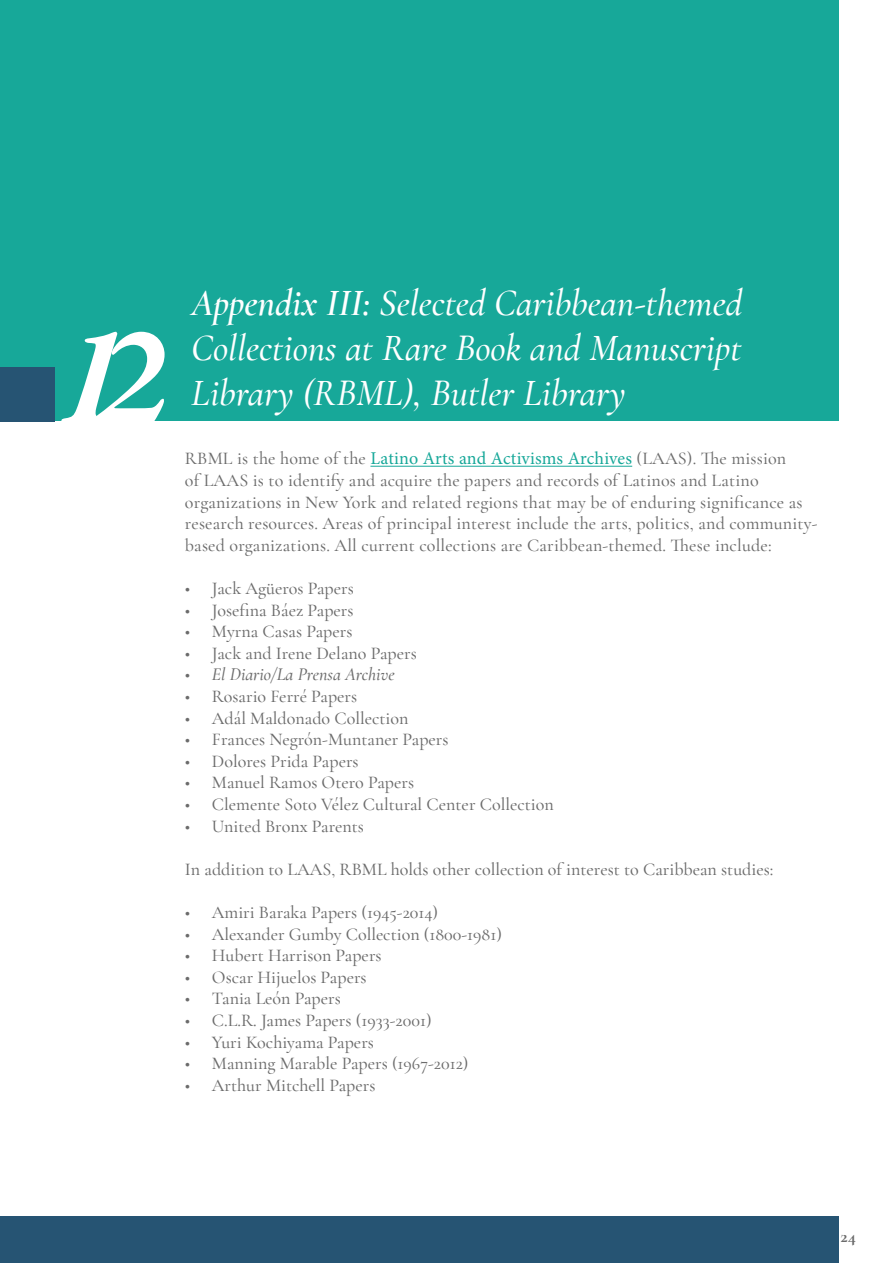
<style>
.page{position:relative;width:893px;height:1263px;background:#fff}
.page>*{position:absolute;margin:0;border:0;box-sizing:border-box;transform-origin:0 0}
.t1{font:italic 700 145.05px "Garamond Premr Pro";color:#fff}
.t2{font:italic 500 37.5px/45px "Cormorant Garamond";color:#fff;text-align:justify}
.t3{font:500 18px/21.6px "Cormorant Garamond";color:#6b6b6b}
.t4{font:italic 500 18px "Cormorant Garamond";color:#6b6b6b}
.t5{font:700 18px "Cormorant Garamond";color:#6b6b6b}
.s1{font-weight:600}
.s2{font-family:"Minion Pro";font-weight:400;color:#17a899}
.s3{font-style:normal}
</style>
<div class="page">
<div style="left:0;top:0;width:839px;height:421px;background:#17a899"></div>
<div style="left:0;top:368px;width:54px;height:54px;background:#265473"></div>
<hr style="left:370px;top:466px;width:262px;height:1px;background:#17a899">
<div style="left:0;top:1216px;width:839px;height:47px;background:#265473"></div>
<h1 class="t1" style="left:54px;top:287px;width:116px">12</h1>
<h2 class="t2" style="left:191px;top:281px;width:552px"><span class="s1">Appendix III:</span> Selected Caribbean-themed Collections at Rare Book and Manuscript Library (RBML), Butler Library</h2>
<p class="t3" style="left:185px;top:448px;width:634px">RBML is the home of the <span class="s2">Latino Arts and Activisms Archives</span> (LAAS). The mission<br>of LAAS is to identify and acquire the papers and records of Latinos and Latino organizations in New York and related regions that may be of enduring significance as research resources. Areas of principal interest include the arts, politics, and community&shy;based organizations. All current collections are Caribbean-themed. These include:</p>
<p class="t3" style="left:185px;top:577px;width:170px">• Jack Agüeros Papers</p>
<p class="t3" style="left:185px;top:599px;width:170px">• Josefina Báez Papers</p>
<p class="t3" style="left:185px;top:621px;width:169px">• Myrna Casas Papers</p>
<p class="t3" style="left:185px;top:642px;width:233px">• Jack and Irene Delano Papers</p>
<p class="t4" style="left:185px;top:664px;width:211px"><span class="s3">•</span> El Diario/La Prensa Archive</p>
<p class="t3" style="left:185px;top:685px;width:174px">• Rosario Ferré Papers</p>
<p class="t3" style="left:185px;top:707px;width:225px">• Adál Maldonado Collection</p>
<p class="t3" style="left:185px;top:729px;width:265px">• Frances Negrón-Muntaner Papers</p>
<p class="t3" style="left:185px;top:750px;width:175px">• Dolores Prida Papers</p>
<p class="t3" style="left:185px;top:772px;width:231px">• Manuel Ramos Otero Papers</p>
<p class="t3" style="left:185px;top:793px;width:370px">• Clemente Soto Vélez Cultural Center Collection</p>
<p class="t3" style="left:185px;top:815px;width:180px">• United Bronx Parents</p>
<p class="t3" style="left:185px;top:858px;width:590px">In addition to LAAS, RBML holds other collection of interest to Caribbean studies:</p>
<p class="t3" style="left:185px;top:901px;width:255px">• Amiri Baraka Papers (1945-2014)</p>
<p class="t3" style="left:185px;top:923px;width:318px">• Alexander Gumby Collection (1800-1981)</p>
<p class="t3" style="left:185px;top:945px;width:198px">• Hubert Harrison Papers</p>
<p class="t3" style="left:185px;top:966px;width:183px">• Oscar Hijuelos Papers</p>
<p class="t3" style="left:185px;top:988px;width:157px">• Tania León Papers</p>
<p class="t3" style="left:185px;top:1009px;width:248px">• C.L.R. James Papers (1933-2001)</p>
<p class="t3" style="left:185px;top:1031px;width:191px">• Yuri Kochiyama Papers</p>
<p class="t3" style="left:185px;top:1053px;width:285px">• Manning Marable Papers (1967-2012)</p>
<p class="t3" style="left:185px;top:1074px;width:192px">• Arthur Mitchell Papers</p>
<p class="t5" style="left:840px;top:1225px;width:17px">24</p>
</div>
